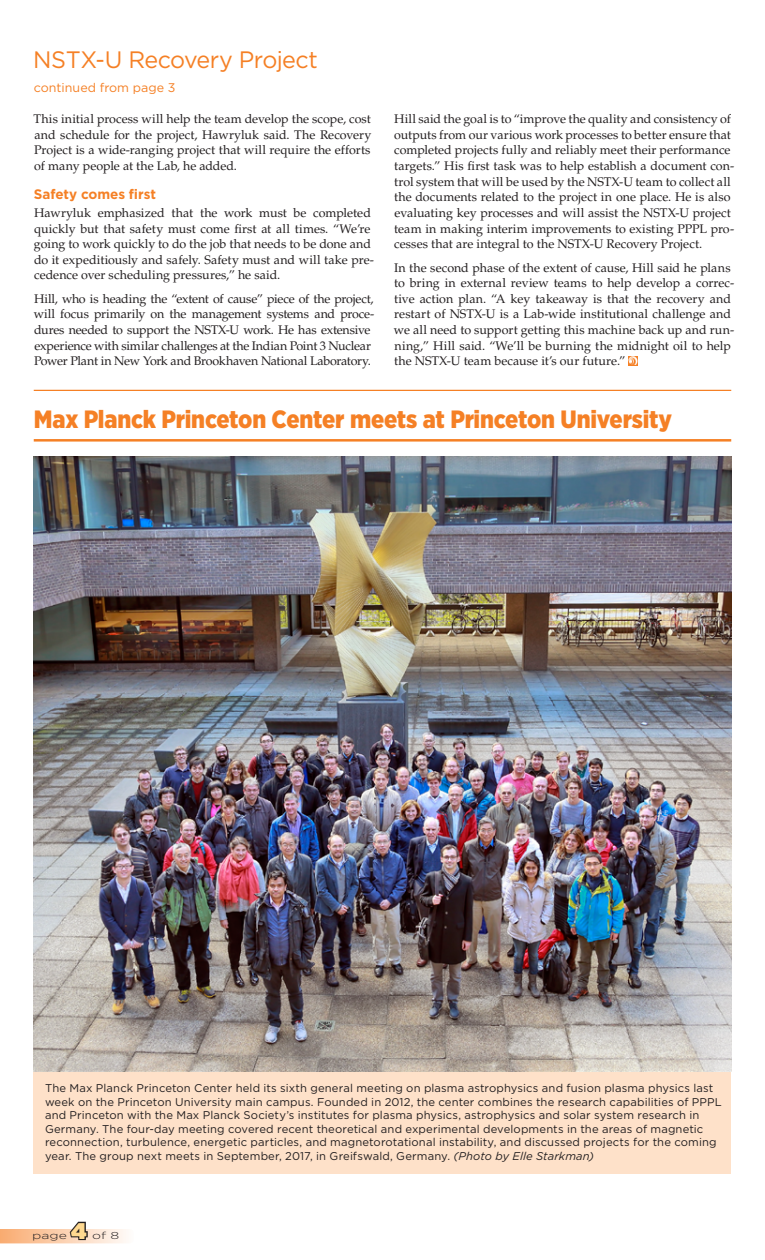
<style>
.page{position:relative;width:765px;height:1260px;background:#fff}
.page>*{position:absolute;margin:0;border:0;box-sizing:border-box;transform-origin:0 0}
.t1{font:900 25px "Gotham Narrow";letter-spacing:-.01em;color:#f58025}
.t2{font:23.75px "Gotham";letter-spacing:-.025em;color:#f58025}
.t3{font:900 22.5px "Gotham";color:#ffd990}
.t4{font:700 13.75px "Gotham";letter-spacing:-.005em;color:#f58025}
.t5{font:12.5px/15.6px "Palatino LT Std";color:#231f20}
.t6{font:12.5px/15.6px "Palatino LT Std";letter-spacing:-.02em;color:#231f20}
.t7{font:12.5px "Gotham";color:#f58025}
.t8{font:11.25px/13.5px "Gotham";letter-spacing:.01em;color:#231f20}
.t9{font:300 10px "Gotham";color:#231f20;scale:1.4 1}
.s1{font-style:italic}
</style>
<div class="page">
<svg style="left:629px;top:356px;width:9px;height:9px"></svg>
<svg style="left:629px;top:357px;width:8px;height:8px"></svg>
<hr style="left:34px;top:390px;width:697px;height:1px;background:#f58025">
<hr style="left:34px;top:439px;width:697px;height:3px;background:#f58025">
<img style="left:34px;top:457px;width:697px;height:615px">
<div style="left:34px;top:1072px;width:697px;height:101px;background:#fee1c9"></div>
<svg style="left:0;top:1221px;width:126px;height:22px"></svg>
<h2 class="t2" style="left:33px;top:45px;width:286px">NSTX-U Recovery Project</h2>
<p class="t7" style="left:34px;top:79px;width:143px">continued from page 3</p>
<p class="t5" style="left:33px;top:111px;width:340px;text-align:justify">This initial process will help the team develop the scope, cost and schedule for the project, Hawryluk said. The Recovery Project is a wide-ranging project that will require the efforts of many people at the Lab, he added.</p>
<p class="t4" style="left:34px;top:185px;width:124px">Safety comes first</p>
<p class="t5" style="left:34px;top:205px;width:342px">Hawryluk emphasized that the work must be completed quickly but that safety must come first at all times. “We’re going to work quickly to do the job that needs to be done and do it expeditiously and safely. Safety must and will take pre&shy;cedence over scheduling pressures,” he said.</p>
<p class="t6" style="left:34px;top:291px;width:342px">Hill, who is heading the “extent of cause” piece of the project, will focus primarily on the management systems and proce&shy;dures needed to support the NSTX-U work. He has extensive experience with similar challenges at the Indian Point 3 Nuclear Power Plant in New York and Brookhaven National Laboratory.</p>
<p class="t5" style="left:394px;top:111px;width:342px">Hill said the goal is to “improve the quality and consistency of outputs from our various work processes to better ensure that completed projects fully and reliably meet their performance targets.” His first task was to help establish a document con&shy;trol system that will be used by the NSTX-U team to collect all the documents related to the project in one place. He is also evaluating key processes and will assist the NSTX-U project team in making interim improvements to existing PPPL pro&shy;cesses that are integral to the NSTX-U Recovery Project.</p>
<p class="t5" style="left:394px;top:260px;width:342px">In the second phase of the extent of cause, Hill said he plans to bring in external review teams to help develop a correc&shy;tive action plan. “A key takeaway is that the recovery and restart of NSTX-U is a Lab-wide institutional challenge and we all need to support getting this machine back up and run&shy;ning,” Hill said. “We’ll be burning the midnight oil to help the NSTX-U team because it’s our future.”</p>
<h1 class="t1" style="left:34px;top:403px;width:640px">Max Planck Princeton Center meets at Princeton University</h1>
<p class="t8" style="left:45px;top:1081px;width:678px">The Max Planck Princeton Center held its sixth general meeting on plasma astrophysics and fusion plasma physics last week on the Princeton University main campus. Founded in 2012, the center combines the research capabilities of PPPL and Princeton with the Max Planck Society’s institutes for plasma physics, astrophysics and solar system research in Germany. The four-day meeting covered recent theoretical and experimental developments in the areas of magnetic reconnection, turbulence, energetic particles, and magnetorotational instability, and discussed projects for the coming year. The group next meets in September, 2017, in Greifswald, Germany. <span class="s1">(Photo by Elle Starkman)</span></p>
<p class="t9" style="left:32px;top:1229px;width:26px">page</p>
<h3 class="t3" style="left:71px;top:1215px;width:17px">4</h3>
<p class="t9" style="left:92px;top:1229px;width:21px">of 8</p>
</div>
